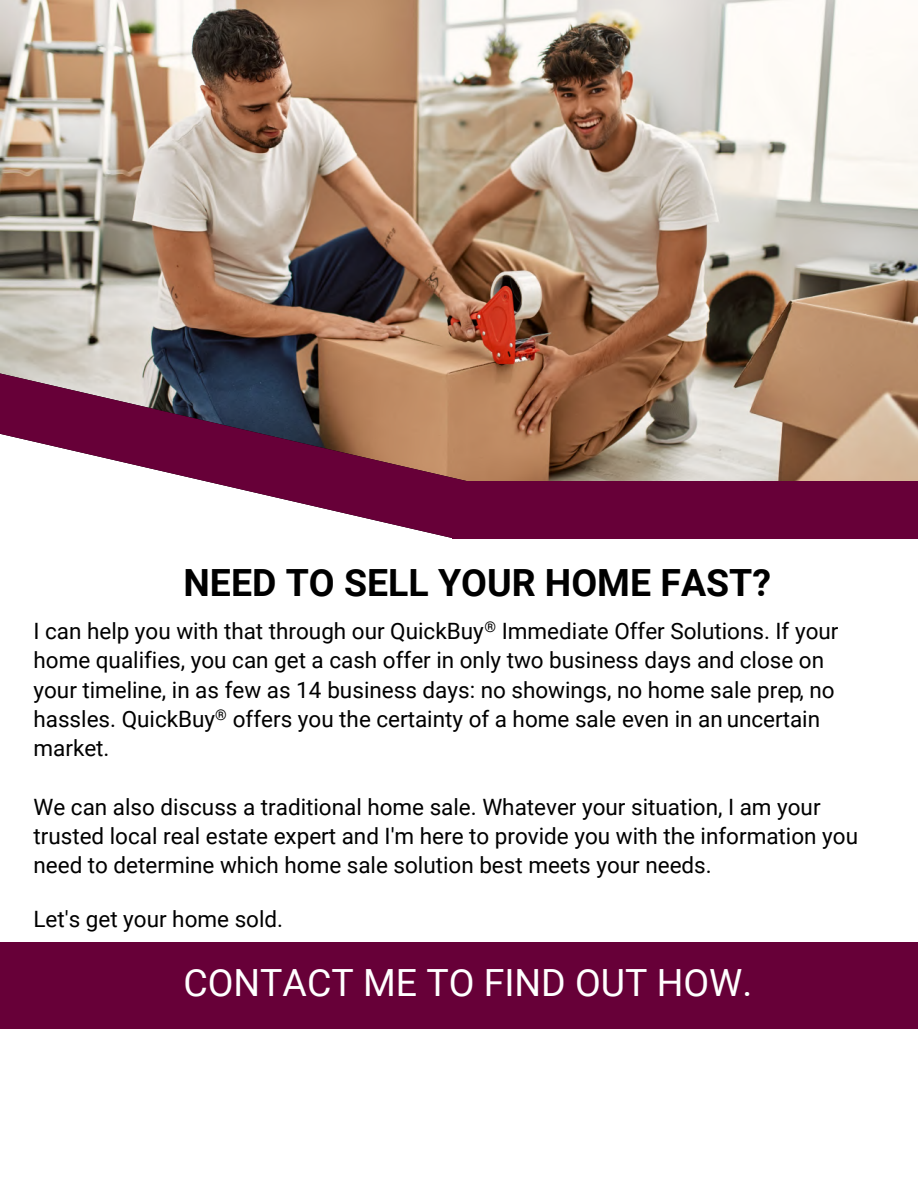
<style>
.page{position:relative;width:918px;height:1188px;background:#fff}
.page>*{position:absolute;margin:0;border:0;box-sizing:border-box;transform-origin:0 0}
.t1{font:700 37.5px "Roboto";color:#000}
.t2{font:37.5px "Roboto";color:#fff}
.t3{font:22.5px/29.2px "Roboto";color:#000}
.s1{font-style:inherit}
</style>
<div class="page">
<img style="left:0;top:0;width:918px;height:481px">
<svg style="left:0;top:373px;width:468px;height:166px"></svg>
<div style="left:453px;top:481px;width:465px;height:57px;background:#670038"></div>
<div style="left:0;top:942px;width:918px;height:86px;background:#670038"></div>
<h1 class="t1" style="left:183px;top:561px;width:589px">NEED TO SELL YOUR HOME FAST?</h1>
<p class="t3" style="left:33px;top:617px;width:807px">I can help you with that through our QuickBuy<sup>®</sup> Immediate Offer Solutions. If your home qualifies, you can get a cash offer in only two business days and close on your timeline, in as few as 14 business days: no showings, no <span class="s1">home sale prep</span>, no hassles. QuickBuy<sup>®</sup> offers y<span class="s1">o</span>u the certainty of a home sale <span class="s1">even in an</span> uncertain market.</p>
<p class="t3" style="left:33px;top:792px;width:826px">We can also discuss a traditional home sale. Whatever your situation, I am your trusted local real estate expert and I'm here to provide you with the information you need to determine which home sale solution best meets your needs.</p>
<p class="t3" style="left:33px;top:905px;width:251px">Let's get your home sold.</p>
<h1 class="t2" style="left:183px;top:961px;width:570px">CONTACT ME TO FIND OUT HOW.</h1>
</div>
